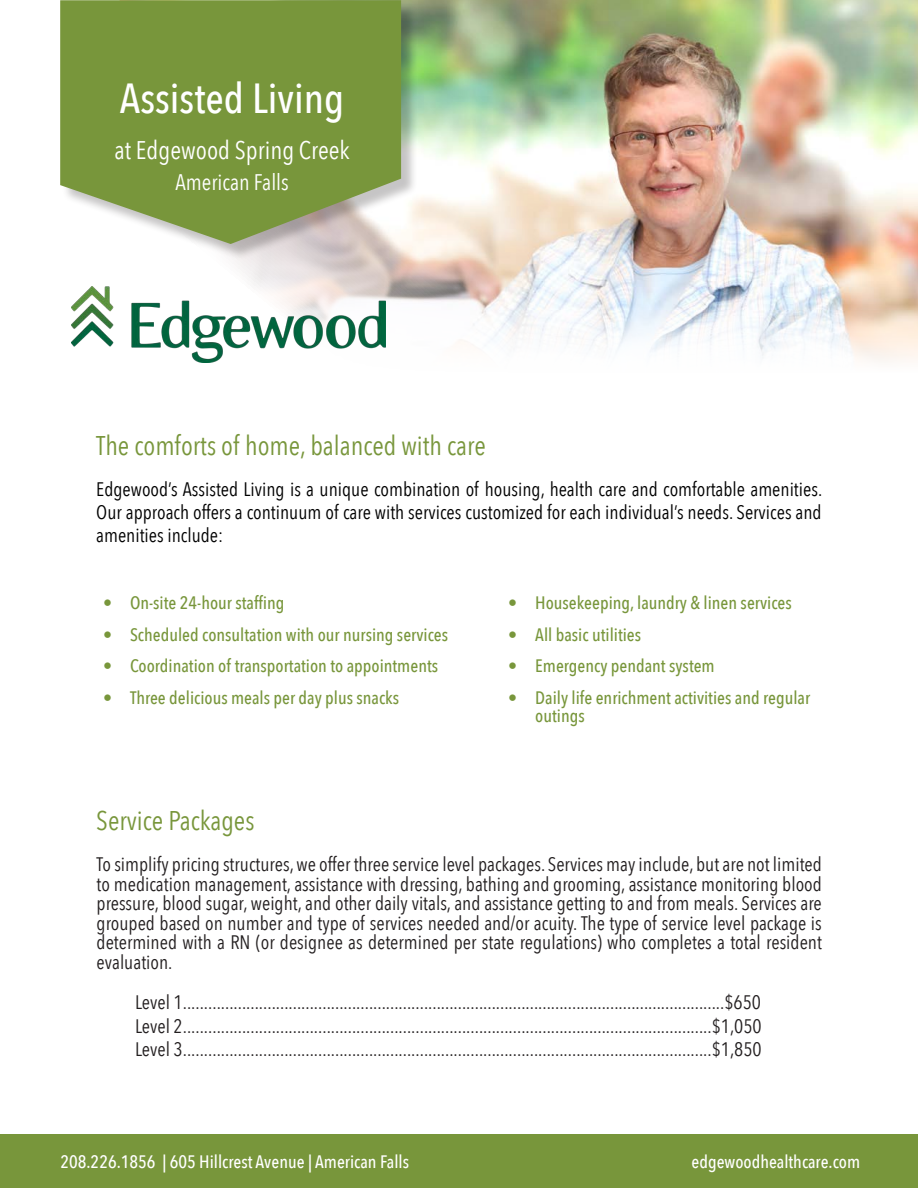
<style>
.page{position:relative;width:918px;height:1188px;background:#fff}
.page>*{position:absolute;margin:0;border:0;box-sizing:border-box;transform-origin:0 0}
.t1{font:500 42px "Avenir Next Condensed";color:#fff}
.t2{font:27px "Avenir Next Condensed";color:#78963b}
.t3{font:25.5px "Avenir Next Condensed";color:#fff}
.t4{font:22.5px "Avenir Next Condensed";color:#fff}
.t5{font:19.5px/19.5px "Avenir Next Condensed";color:#231f20;text-align:justify}
.t6{font:19.5px/23.4px "Avenir Next Condensed";color:#000;text-align:justify}
.t7{font:500 18px/18px "Avenir Next Condensed";color:#78963b}
.t8{font:500 18px "Avenir Next Condensed";color:#fff}
</style>
<div class="page">
<img style="left:198px;top:0;width:720px;height:363px">
<div style="left:0;top:1135px;width:918px;height:53px;background:#78963b"></div>
<img style="left:71px;top:287px;width:314px;height:75px">
<div style="left:61px;top:1px;width:357px;height:259px;background:#231f20;opacity:.26"></div>
<svg style="left:60px;top:0;width:341px;height:244px;background:#859f4f"></svg>
<p class="t1" style="left:120px;top:73px;width:226px">Assisted Living</p>
<p class="t3" style="left:115px;top:128px;width:237px">at Edgewood Spring Creek</p>
<p class="t4" style="left:175px;top:163px;width:115px">American Falls</p>
<p class="t2" style="left:96px;top:422px;width:391px">The comforts of home, balanced with care</p>
<p class="t6" style="left:96px;top:476px;width:727px">Edgewood’s Assisted Living is a unique combination of housing, health care and comfortable amenities.<br>Our approach offers a continuum of care with services customized for each individual’s needs. Services and amenities include:</p>
<p class="t7" style="left:103px;top:594px;width:183px">• On-site 24-hour staffing</p>
<p class="t7" style="left:103px;top:625px;width:347px">• Scheduled consultation with our nursing services</p>
<p class="t7" style="left:103px;top:657px;width:337px">• Coordination of transportation to appointments</p>
<p class="t7" style="left:103px;top:688px;width:298px">• Three delicious meals per day plus snacks</p>
<p class="t2" style="left:96px;top:798px;width:160px">Service Packages</p>
<p class="t7" style="left:508px;top:594px;width:285px">• Housekeeping, laundry &amp; linen services</p>
<p class="t7" style="left:508px;top:625px;width:134px">• All basic utilities</p>
<p class="t7" style="left:508px;top:657px;width:208px">• Emergency pendant system</p>
<p class="t7" style="left:535px;top:688px;width:276px;text-indent:-27px">• Daily life enrichment activities and regular outings</p>
<p class="t5" style="left:97px;top:854px;width:727px">To simplify pricing structures, we offer three service level packages. Services may include, but are not limited to medication management, assistance with dressing, bathing and grooming, assistance monitoring blood pressure, blood sugar, weight, and other daily vitals, and assistance getting to and from meals. Services are grouped based on number and type of services needed and/or acuity. The type of service level package is determined with a RN (or designee as determined per state regulations) who completes a total resident evaluation.</p>
<p class="t5" style="left:135px;top:992px;width:627px">Level 1................................................................................................................................$650</p>
<p class="t5" style="left:135px;top:1015px;width:628px">Level 2.............................................................................................................................$1,050</p>
<p class="t5" style="left:135px;top:1039px;width:628px">Level 3.............................................................................................................................$1,850</p>
<p class="t8" style="left:61px;top:1150px;width:350px">208.226.1856 | 605 Hillcrest Avenue | American Falls</p>
<p class="t8" style="left:692px;top:1150px;width:170px">edgewoodhealthcare.com</p>
</div>
